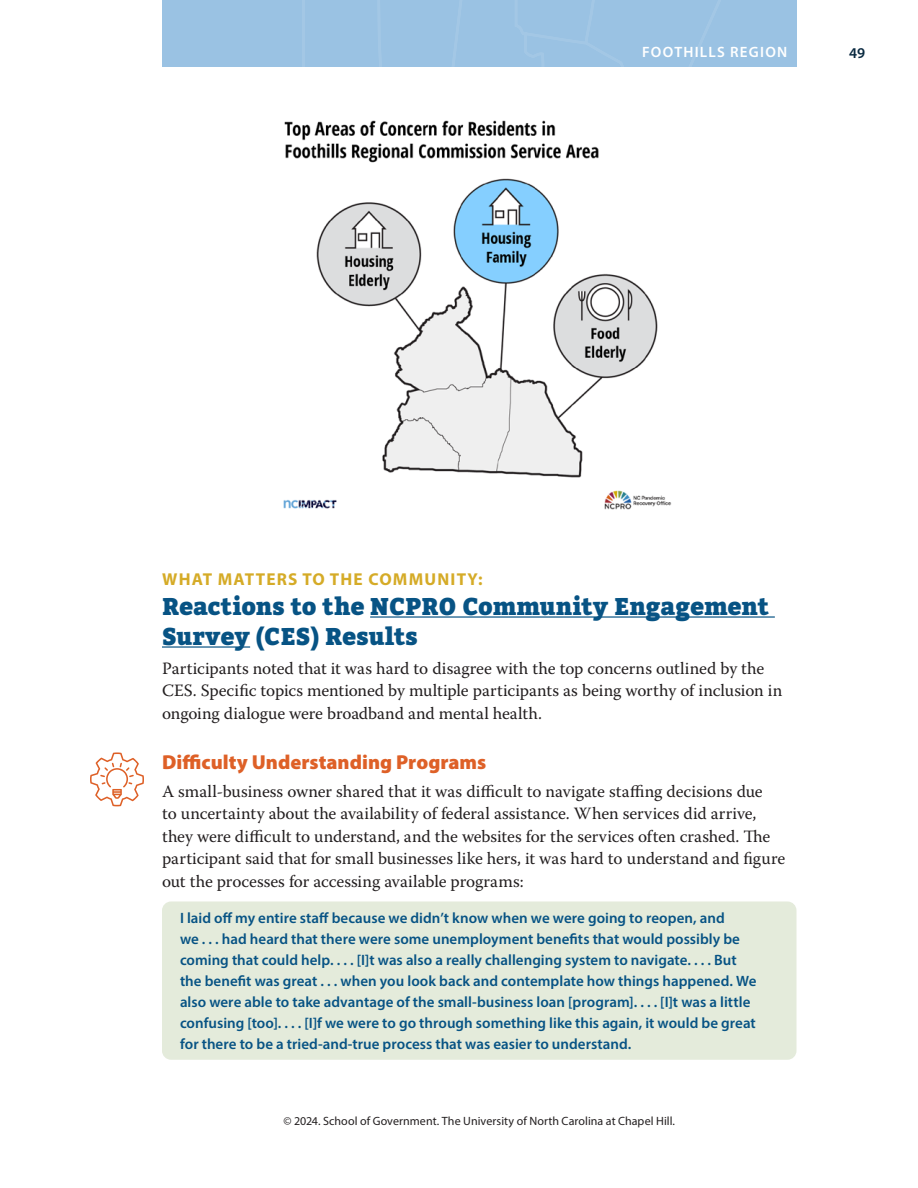
<style>
.page{position:relative;width:918px;height:1188px;background:#fff}
.page>*{position:absolute;margin:0;border:0;box-sizing:border-box;transform-origin:0 0}
.RS_A_head_-_stacked{font:900 24px/30px "Bitter";color:#075384}
.RS_B_head{font:900 20.25px "Myriad Pro";color:#de6027}
._01_BT__no_indent{font:17.25px/22.5px "Warnock Pro";letter-spacing:-.005em;color:#231f20}
.RS_A_head_-_stacked-2{font:700 17.25px "Myriad Pro";letter-spacing:.07em;color:#d5ab27}
.Pull_Quote_1-last{font:600 15px/21px "Myriad Pro";color:#075384}
.t1{font:600 15px "Myriad Pro";letter-spacing:.08em;color:#fff}
.t2{font:600 15px "Myriad Pro";color:#092940}
.t3{font:12px "Myriad Pro";letter-spacing:.005em;color:#231f20}
</style>
<div class="page">
<div style="left:162px;top:0;width:634px;height:67px;background:#9ac2e3"></div>
<hr style="left:370px;top:616px;width:405px;height:2px;background:#075384">
<hr style="left:162px;top:646px;width:88px;height:2px;background:#075384">
<div style="left:162px;top:902px;width:634px;height:158px;background:#e4ebdb;border-radius:9px"></div>
<img style="left:283px;top:120px;width:389px;height:390px">
<svg style="left:90px;top:752px;width:54px;height:54px"></svg>
<p class="t1" style="left:642px;top:42px;width:67px">Footh ills</p>
<p class="t1" style="left:730px;top:42px;width:29px">REGIO</p>
<p class="t1" style="left:777px;top:42px;width:12px">N</p>
<p class="t2" style="left:849px;top:43px;width:17px">49</p>
<p class="RS_A_head_-_stacked-2" style="left:162px;top:568px;width:322px">WHAT MATTERS TO THE COMMUNITY:</p>
<p class="RS_A_head_-_stacked" style="left:162px;top:591px;width:609px">Reactions to the NCPRO Community Engagement<br>Survey (CES) Results</p>
<p class="_01_BT__no_indent" style="left:162px;top:657px;width:622px">Participants noted that it was hard to disagree with the top concerns outlined by the<br>CES. Specific topics mentioned by multiple participants as being worthy of inclusion in ongoing dialogue were broadband and mental health.</p>
<p class="RS_B_head" style="left:162px;top:749px;width:326px">Difficulty Understanding Programs</p>
<p class="_01_BT__no_indent" style="left:162px;top:779px;width:625px">A small-business owner shared that it was difficult to navigate staffing decisions due<br>to uncertainty about the availability of federal assistance. When services did arrive, they were difficult to understand, and the websites for the services often crashed. The participant said that for small businesses like hers, it was hard to understand and figure out the processes for accessing available programs:</p>
<p class="Pull_Quote_1-last" style="left:180px;top:907px;width:578px">I laid off my entire staff because we didn’t know when we were going to reopen, and<br>we . . . had heard that there were some unemployment benefits that would possibly be coming that could help. . . . [I]t was also a really challenging system to navigate. . . . But the benefit was great . . . when you look back and contemplate how things happened. We also were able to take advantage of the small-business loan [program]. . . . [I]t was a little confusing [too]. . . . [I]f we were to go through something like this again, it would be great for there to be a tried-and-true process that was easier to understand.</p>
<p class="t3" style="left:283px;top:1114px;width:393px">© 2024. School of Government. The University of North Carolina at Chapel Hill.</p>
</div>
